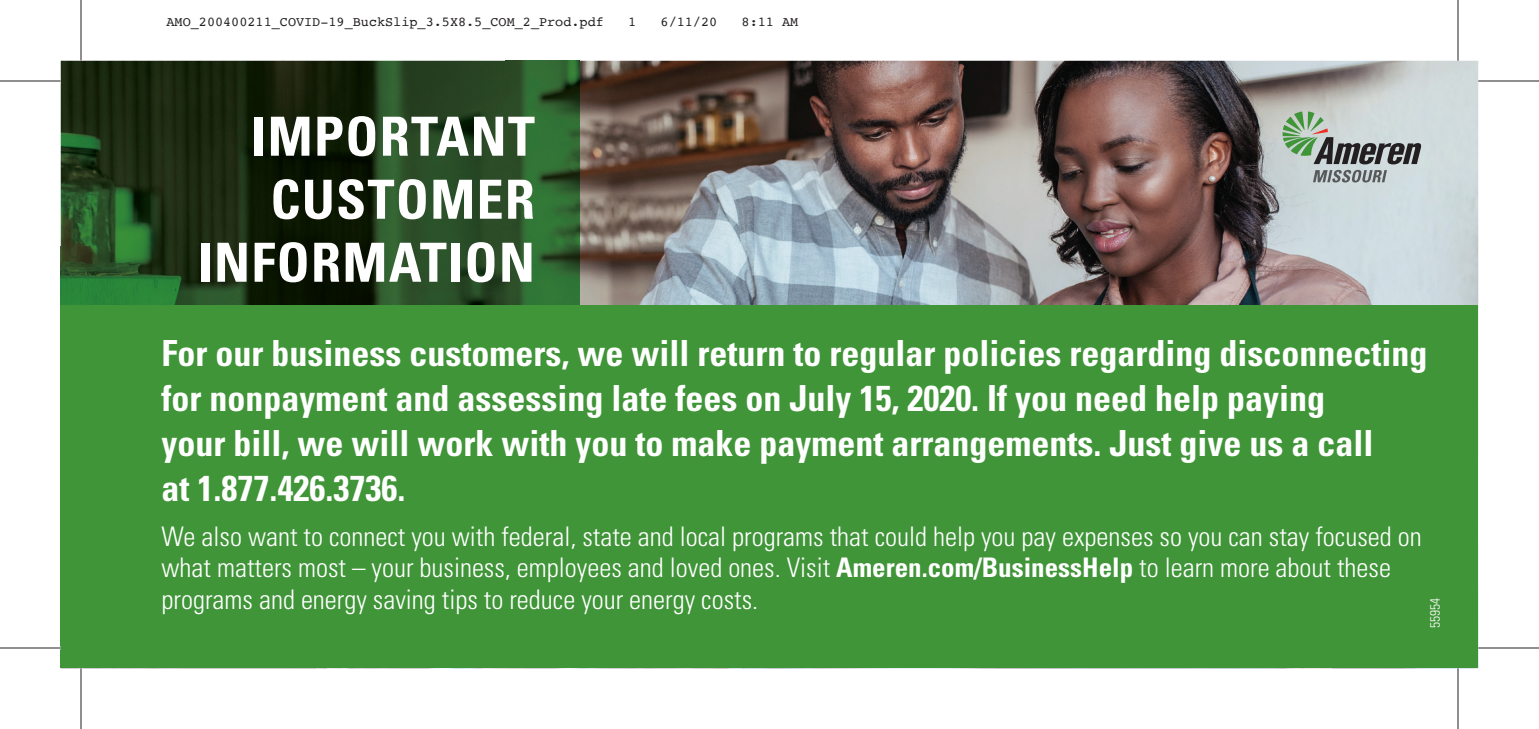
<style>
.page{position:relative;width:1539px;height:729px;background:#fff}
.page>*{position:absolute;margin:0;border:0;box-sizing:border-box;transform-origin:0 0}
.t1{font:700 condensed 54px/63px "Univers LT Std";letter-spacing:.025em;color:#fff;text-align:right}
.t2{font:700 condensed 36px/45px "Univers LT Std";color:#fff}
.t3{font:300 condensed 27px/31.5px "Univers LT Std";color:#fff}
.t4{font:13.5px "Courier";color:#231f20}
.t5{font:300 condensed 13.5px "Univers LT Std";color:#fff}
.s1{font-weight:700}
</style>
<div class="page">
<img style="left:579px;top:61px;width:899px;height:245px">
<img style="left:61px;top:61px;width:518px;height:245px">
<div style="left:61px;top:306px;width:1417px;height:362px;background:#3f9537"></div>
<svg style="left:1282px;top:111px;width:140px;height:53px;background:#9faba3"></svg>
<svg style="left:1313px;top:170px;width:74px;height:12px"></svg>
<hr style="left:0;top:81px;width:61px;height:1px;background:#231f20">
<hr style="left:1478px;top:81px;width:61px;height:1px;background:#231f20">
<hr style="left:0;top:648px;width:61px;height:1px;background:#231f20">
<hr style="left:1478px;top:648px;width:61px;height:1px;background:#231f20">
<hr style="left:81px;top:0;width:1px;height:61px;background:#231f20">
<hr style="left:81px;top:668px;width:1px;height:61px;background:#231f20">
<hr style="left:1458px;top:0;width:1px;height:61px;background:#231f20">
<hr style="left:1458px;top:668px;width:1px;height:61px;background:#231f20">
<p class="t4" style="left:166px;top:11px;width:439px">AMO_200400211_COVID-19_BuckSlip_3.5X8.5_COM_2_Prod.pdf</p>
<p class="t4" style="left:628px;top:11px;width:10px">1</p>
<p class="t4" style="left:661px;top:11px;width:58px">6/11/20</p>
<p class="t4" style="left:742px;top:11px;width:58px">8:11 AM</p>
<h1 class="t1" style="left:198px;top:105px;width:339px">IMPORTANT<br>CUSTOMER<br>INFORMATION</h1>
<p class="t2" style="left:162px;top:330px;width:1267px">For our business customers, we will return to regular policies regarding disconnecting for nonpayment and assessing late fees on July 15, 2020. If you need help paying<br>your bill, we will work with you to make payment arrangements. Just give us a call<br>at 1.877.426.3736.</p>
<p class="t3" style="left:162px;top:520px;width:1262px">We also want to connect you with federal, state and local programs that could help you pay expenses so you can stay focused on what matters most – your business, employees and loved ones. Visit <span class="s1">Ameren.com/BusinessHelp</span> to learn more about these programs and energy saving tips to reduce your energy costs.</p>
<p class="t5" style="left:1427px;top:628px;width:31px;rotate:-90deg">55954</p>
</div>
